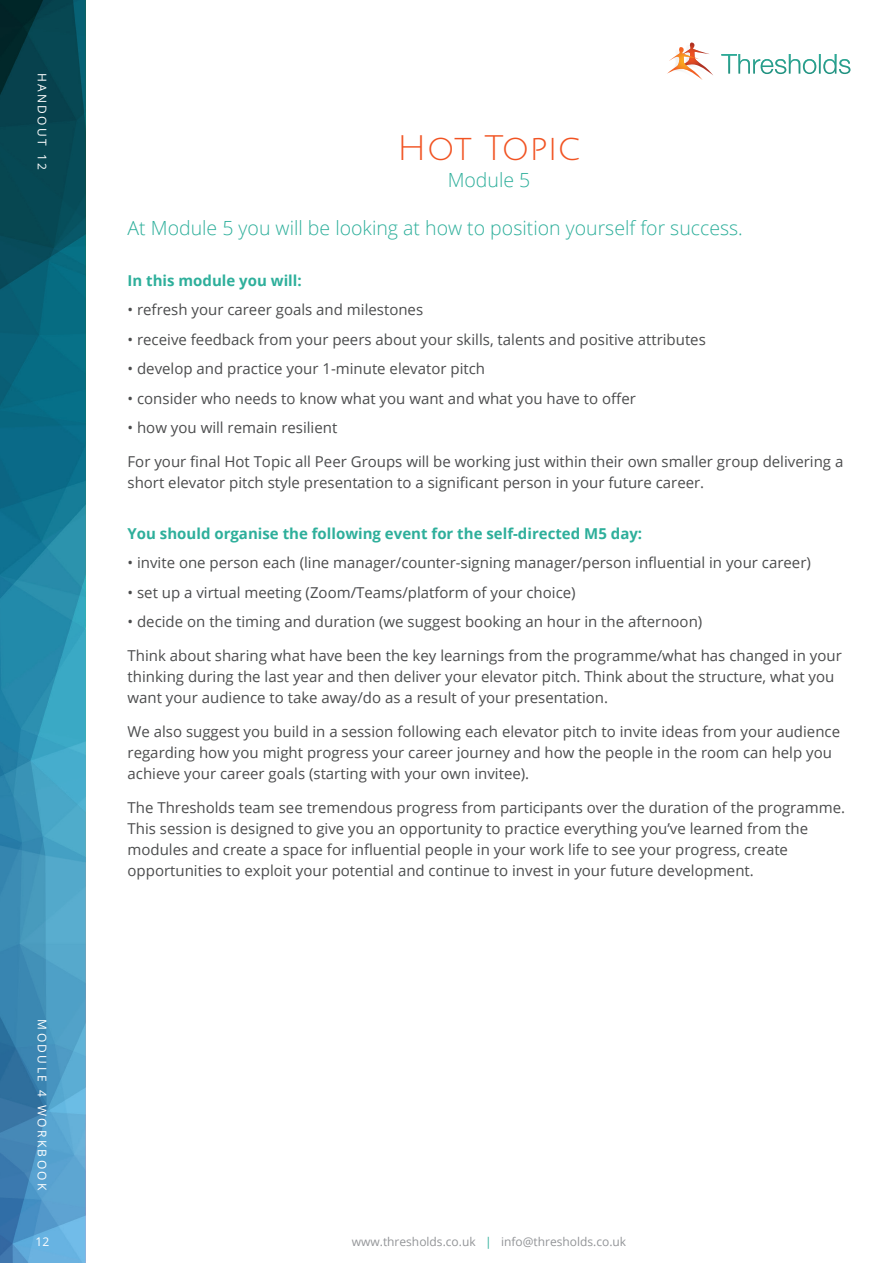
<style>
.page{position:relative;width:893px;height:1263px;background:#fff}
.page>*{position:absolute;margin:0;border:0;box-sizing:border-box;transform-origin:0 0}
.t1{font:34.5px "Julius Sans One";color:#f15322}
.t2{font:300 19.5px "Open Sans";color:#2eaf9b}
.t3{font:15px/21px "Open Sans";color:#4b4c4d}
.t4{font:700 15px "Open Sans";color:#2eaf9b}
.t5{font:12px "Open Sans";color:#939598}
.t6{font:12px "Open Sans";letter-spacing:.2em;color:#fff}
.s1{color:#2eaf9b}
</style>
<div class="page">
<svg style="left:0;top:0;width:85px;height:1263px;background:#277b99"></svg>
<svg style="left:667px;top:42px;width:46px;height:38px"></svg>
<svg style="left:672px;top:49px;width:24px;height:23px"></svg>
<svg style="left:721px;top:54px;width:129px;height:20px"></svg>
<p class="t6" style="left:51px;top:73px;width:99px;rotate:90deg">HANDOUT 12</p>
<p class="t6" style="left:51px;top:1019px;width:173px;rotate:90deg">MODULE 4 WORKBOOK</p>
<p class="t6" style="left:36px;top:1234px;width:15px">12</p>
<h1 class="t1" style="left:397px;top:130px;width:185px">HOT TOPIC</h1>
<h2 class="t2" style="left:448px;top:166px;width:84px">Module 5</h2>
<h2 class="t2" style="left:128px;top:215px;width:617px">At Module 5 you will be looking at how to position yourself for success.</h2>
<p class="t4" style="left:128px;top:270px;width:176px">In this module you will:</p>
<p class="t3" style="left:128px;top:299px;width:297px">• refresh your career goals and milestones</p>
<p class="t3" style="left:128px;top:328px;width:580px">• receive feedback from your peers about your skills, talents and positive attributes</p>
<p class="t3" style="left:128px;top:358px;width:359px">• develop and practice your 1-minute elevator pitch</p>
<p class="t3" style="left:128px;top:387px;width:510px">• consider who needs to know what you want and what you have to offer</p>
<p class="t3" style="left:128px;top:417px;width:211px">• how you will remain resilient</p>
<p class="t3" style="left:128px;top:451px;width:717px">For your final Hot Topic all Peer Groups will be working just within their own smaller group delivering a short elevator pitch style presentation to a significant person in your future career.</p>
<p class="t4" style="left:128px;top:523px;width:516px">You should organise the following event for the self-directed M5 day:</p>
<p class="t3" style="left:128px;top:552px;width:685px">• invite one person each (line manager/counter-signing manager/person influential in your career)</p>
<p class="t3" style="left:128px;top:581px;width:450px">• set up a virtual meeting (Zoom/Teams/platform of your choice)</p>
<p class="t3" style="left:128px;top:611px;width:576px">• decide on the timing and duration (we suggest booking an hour in the afternoon)</p>
<p class="t3" style="left:128px;top:645px;width:716px">Think about sharing what have been the key learnings from the programme/what has changed in your thinking during the last year and then deliver your elevator pitch. Think about the structure, what you want your audience to take away/do as a result of your presentation.</p>
<p class="t3" style="left:128px;top:720px;width:714px">We also suggest you build in a session following each elevator pitch to invite ideas from your audience regarding how you might progress your career journey and how the people in the room can help you achieve your career goals (starting with your own invitee).</p>
<p class="t3" style="left:128px;top:796px;width:719px">The Thresholds team see tremendous progress from participants over the duration of the programme.<br>This session is designed to give you an opportunity to practice everything you’ve learned from the modules and create a space for influential people in your work life to see your progress, create opportunities to exploit your potential and continue to invest in your future development.</p>
<p class="t5" style="left:352px;top:1234px;width:276px">www.thresholds.co.uk <span class="s1">|</span> info@thresholds.co.uk</p>
</div>
